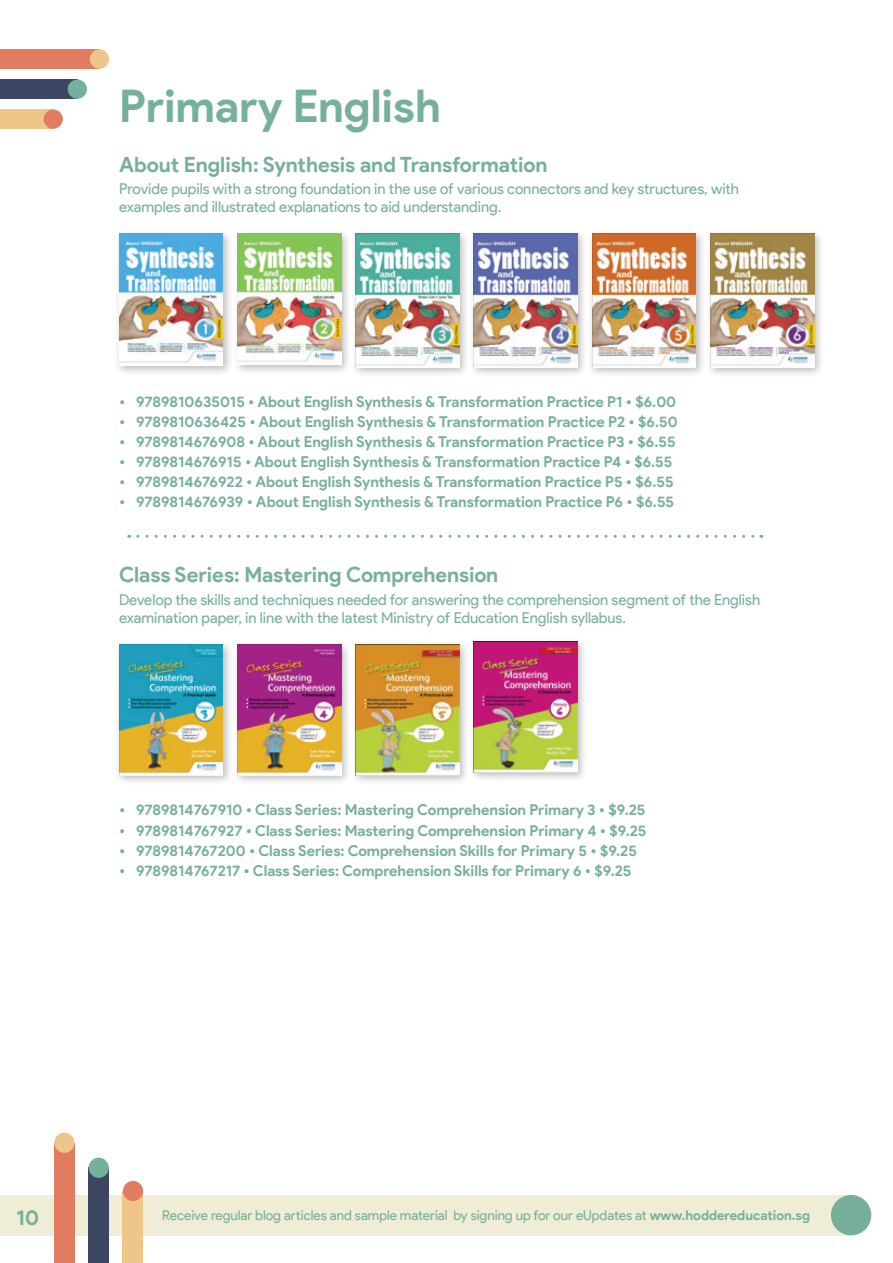
<style>
.page{position:relative;width:893px;height:1263px;background:#fff}
.page>*{position:absolute;margin:0;border:0;box-sizing:border-box;transform-origin:0 0}
.t1{font:700 45px "Product Sans";color:#77b09a}
.t2{font:700 21px "Product Sans";letter-spacing:-.005em;color:#77b09a}
.t3{font:700 15px "Product Sans";color:#77b09a}
.t4{font:15px/18px "Product Sans";color:#77b09a}
.t5{font:13.5px "Product Sans";color:#77b09a}
.s1{font-weight:700}
</style>
<div class="page">
<div style="left:0;top:1195px;width:850px;height:40px;background:#efedd6"></div>
<div style="left:54px;top:1143px;width:21px;height:120px;background:#e17c63"></div>
<div style="left:123px;top:1191px;width:20px;height:72px;background:#efc68a"></div>
<div style="left:89px;top:1168px;width:20px;height:95px;background:#3c4662"></div>
<div style="left:54px;top:1132px;width:20px;height:21px;background:#efc68a;border-radius:50%"></div>
<div style="left:89px;top:1158px;width:20px;height:20px;background:#77b09a;border-radius:50%"></div>
<div style="left:831px;top:1195px;width:40px;height:40px;background:#77b09a;border-radius:50%"></div>
<div style="left:123px;top:1181px;width:20px;height:20px;background:#e17c63;border-radius:50%"></div>
<div style="left:0;top:79px;width:77px;height:20px;background:#3c4662"></div>
<div style="left:0;top:49px;width:99px;height:20px;background:#e17c63"></div>
<div style="left:0;top:110px;width:53px;height:19px;background:#efc68a"></div>
<div style="left:90px;top:49px;width:19px;height:20px;background:#efc68a;border-radius:50%"></div>
<div style="left:68px;top:80px;width:19px;height:19px;background:#77b09a;border-radius:50%"></div>
<div style="left:44px;top:110px;width:19px;height:19px;background:#e17c63;border-radius:50%"></div>
<div style="left:114px;top:229px;width:119px;height:147px;background:#231f20;opacity:.3"></div>
<img style="left:119px;top:234px;width:104px;height:131px">
<div style="left:469px;top:229px;width:119px;height:148px;background:#231f20;opacity:.3"></div>
<img style="left:474px;top:234px;width:104px;height:133px">
<div style="left:114px;top:640px;width:119px;height:146px;background:#231f20;opacity:.3"></div>
<img style="left:119px;top:645px;width:104px;height:130px">
<div style="left:351px;top:229px;width:119px;height:148px;background:#231f20;opacity:.3"></div>
<img style="left:356px;top:234px;width:103px;height:133px">
<div style="left:706px;top:229px;width:119px;height:148px;background:#231f20;opacity:.3"></div>
<img style="left:710px;top:234px;width:104px;height:133px">
<div style="left:351px;top:640px;width:119px;height:146px;background:#231f20;opacity:.3"></div>
<img style="left:356px;top:645px;width:103px;height:130px">
<div style="left:469px;top:637px;width:119px;height:146px;background:#231f20;opacity:.3"></div>
<img style="left:474px;top:642px;width:104px;height:130px">
<div style="left:233px;top:229px;width:118px;height:146px;background:#231f20;opacity:.3"></div>
<img style="left:237px;top:234px;width:104px;height:130px">
<div style="left:588px;top:229px;width:118px;height:148px;background:#231f20;opacity:.3"></div>
<img style="left:592px;top:234px;width:104px;height:133px">
<div style="left:233px;top:640px;width:118px;height:146px;background:#231f20;opacity:.3"></div>
<img style="left:237px;top:645px;width:104px;height:130px">
<svg style="left:138px;top:535px;width:624px;height:3px"></svg>
<h1 class="t1" style="left:119px;top:79px;width:323px">Primary English</h1>
<h2 class="t2" style="left:119px;top:151px;width:430px">About English: Synthesis and Transformation</h2>
<p class="t4" style="left:119px;top:180px;width:621px">Provide pupils with a strong foundation in the use of various connectors and key structures, with examples and illustrated explanations to aid understanding.</p>
<p class="t3" style="left:119px;top:392px;width:559px">• 9789810635015 • About English Synthesis &amp; Transformation Practice P1 • $6.00</p>
<p class="t3" style="left:119px;top:412px;width:560px">• 9789810636425 • About English Synthesis &amp; Transformation Practice P2 • $6.50</p>
<p class="t3" style="left:119px;top:432px;width:558px">• 9789814676908 • About English Synthesis &amp; Transformation Practice P3 • $6.55</p>
<p class="t3" style="left:119px;top:452px;width:555px">• 9789814676915 • About English Synthesis &amp; Transformation Practice P4 • $6.55</p>
<p class="t3" style="left:119px;top:473px;width:556px">• 9789814676922 • About English Synthesis &amp; Transformation Practice P5 • $6.55</p>
<p class="t3" style="left:119px;top:493px;width:557px">• 9789814676939 • About English Synthesis &amp; Transformation Practice P6 • $6.55</p>
<h2 class="t2" style="left:119px;top:562px;width:381px">Class Series: Mastering Comprehension</h2>
<p class="t4" style="left:119px;top:591px;width:643px">Develop the skills and techniques needed for answering the comprehension segment of the English examination paper, in line with the latest Ministry of Education English syllabus.</p>
<p class="t3" style="left:119px;top:801px;width:528px">• 9789814767910 • Class Series: Mastering Comprehension Primary 3 • $9.25</p>
<p class="t3" style="left:119px;top:821px;width:529px">• 9789814767927 • Class Series: Mastering Comprehension Primary 4 • $9.25</p>
<p class="t3" style="left:119px;top:841px;width:519px">• 9789814767200 • Class Series: Comprehension Skills for Primary 5 • $9.25</p>
<p class="t3" style="left:119px;top:861px;width:514px">• 9789814767217 • Class Series: Comprehension Skills for Primary 6 • $9.25</p>
<h2 class="t2" style="left:16px;top:1205px;width:24px">10</h2>
<p class="t5" style="left:162px;top:1208px;width:649px">Receive regular blog articles and sample material by signing up for our eUpdates at <span class="s1">www.hoddereducation.sg</span></p>
</div>
